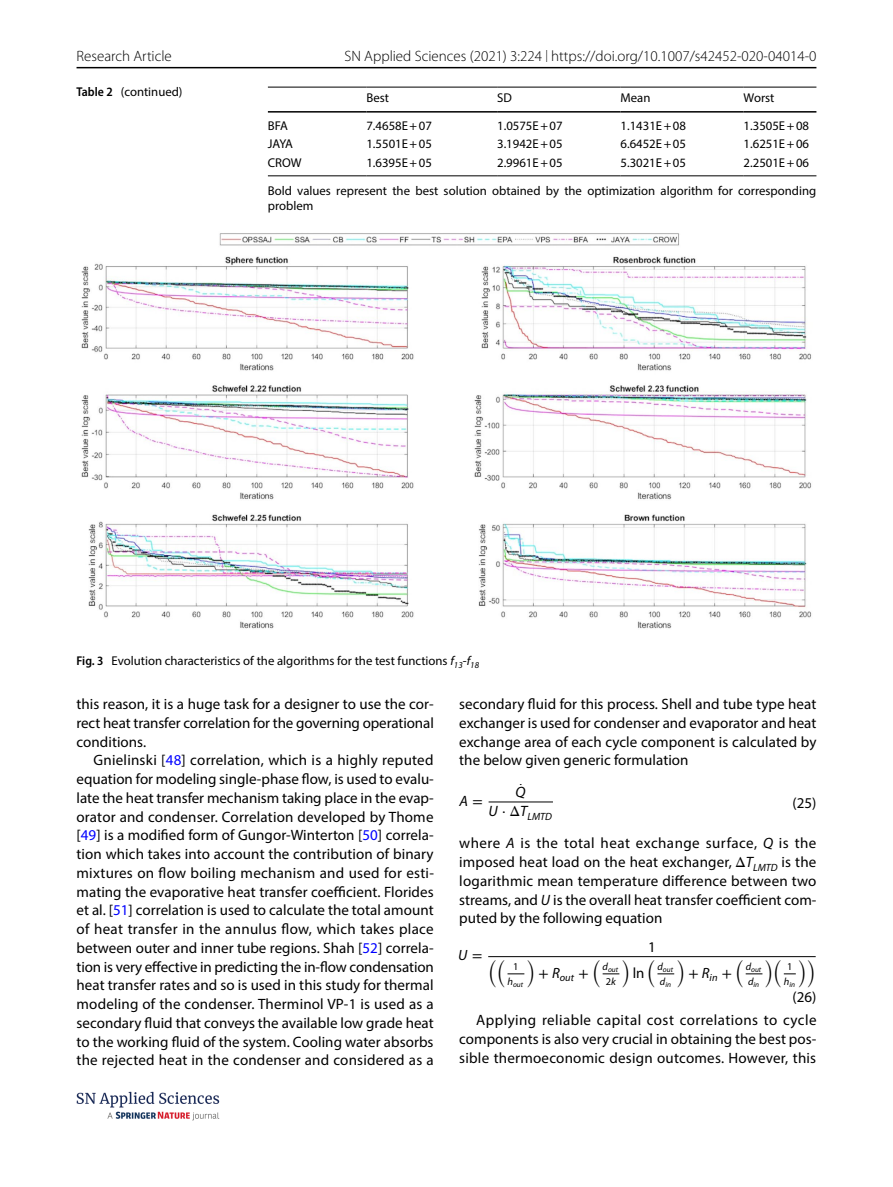
<style>
.page{position:relative;width:893px;height:1187px;background:#fff}
.page>*{position:absolute;margin:0;border:0;box-sizing:border-box;transform-origin:0 0}
.t1{font:15px/18.8px "Myriad Pro";letter-spacing:.005em;color:#000;text-align:justify}
.t2{font:300 15px "Myriad Pro";color:#000}
.t3{font:15px "Myriad Pro It 86";color:#000}
.t4{font:14.85px "STIX Math Extensions Regular 28";color:#000}
.t5{font:14.85px "STIX Math Regular 37";color:#000}
.t6{font:14.85px "Myriad Pro Regular 63";color:#000}
.t7{font:12.75px/27.6px "Myriad Pro";color:#000}
.t8{font:10.5px "Myriad Pro It 86";color:#000}
.t9{font:10.35px "Myriad Pro It 87";color:#000}
.t10{font:10.35px "Myriad Pro Regular 63";color:#000}
.t11{font:7.5px/15px "Myriad Pro It 87";color:#000;text-align:center}
.s1{font-size:12px}
.s2{font-weight:600;font-stretch:semi-condensed}
.s3{font-style:italic}
.s4{color:#00f}
.s5{font-family:"STIX Math Regular 39"}
.s6{font-family:"STIX Math Regular 38"}
.s7{font-family:"Myriad Pro It 85"}
.s8{font-family:"Myriad Pro It 87"}
.s9{font-family:"STIX Math Regular 37"}
</style>
<div class="page">
<hr style="left:77px;top:67px;width:739px;height:1px;background:#000">
<img style="left:77px;top:1091px;width:143px;height:29px">
<hr style="left:489px;top:801px;width:64px;height:1px;background:#000">
<hr style="left:488px;top:956px;width:328px;height:1px;background:#000">
<svg style="left:507px;top:973px;width:17px;height:1px"></svg>
<svg style="left:603px;top:973px;width:16px;height:1px"></svg>
<svg style="left:657px;top:973px;width:17px;height:1px"></svg>
<svg style="left:746px;top:973px;width:16px;height:1px"></svg>
<svg style="left:784px;top:973px;width:12px;height:1px"></svg>
<hr style="left:268px;top:87px;width:98px;height:1px;background:#000">
<hr style="left:268px;top:111px;width:98px;height:2px;background:#000">
<hr style="left:366px;top:87px;width:131px;height:1px;background:#000">
<hr style="left:366px;top:111px;width:131px;height:2px;background:#000">
<hr style="left:497px;top:87px;width:124px;height:1px;background:#000">
<hr style="left:497px;top:111px;width:124px;height:2px;background:#000">
<hr style="left:621px;top:87px;width:123px;height:1px;background:#000">
<hr style="left:621px;top:111px;width:123px;height:2px;background:#000">
<hr style="left:744px;top:87px;width:72px;height:1px;background:#000">
<hr style="left:744px;top:111px;width:72px;height:2px;background:#000">
<hr style="left:268px;top:175px;width:98px;height:1px;background:#000">
<hr style="left:366px;top:175px;width:131px;height:1px;background:#000">
<hr style="left:497px;top:175px;width:124px;height:1px;background:#000">
<hr style="left:621px;top:175px;width:123px;height:1px;background:#000">
<hr style="left:744px;top:175px;width:72px;height:1px;background:#000">
<img style="left:81px;top:233px;width:731px;height:396px">
<p class="t2" style="left:77px;top:47px;width:97px">Research Article</p>
<p class="t2" style="left:344px;top:47px;width:473px">SN Applied Sciences (2021) 3:224 <span class="s1">|</span> https://doi.org/10.1007/s42452-020-04014-0</p>
<p class="t7" style="left:77px;top:78px;width:108px"><span class="s2">Table 2</span> (continued)</p>
<p class="t7" style="left:366px;top:84px;width:24px">Best</p>
<p class="t7" style="left:497px;top:84px;width:16px">SD</p>
<p class="t7" style="left:620px;top:84px;width:31px">Mean</p>
<p class="t7" style="left:744px;top:84px;width:32px">Worst</p>
<p class="t7" style="left:268px;top:111px;width:21px">BFA</p>
<p class="t7" style="left:366px;top:111px;width:67px">7.4658E+07</p>
<p class="t7" style="left:497px;top:111px;width:67px">1.0575E+07</p>
<p class="t7" style="left:620px;top:111px;width:67px">1.1431E+08</p>
<p class="t7" style="left:744px;top:111px;width:67px">1.3505E+08</p>
<p class="t7" style="left:268px;top:130px;width:27px">JAYA</p>
<p class="t7" style="left:366px;top:130px;width:67px">1.5501E+05</p>
<p class="t7" style="left:497px;top:130px;width:67px">3.1942E+05</p>
<p class="t7" style="left:620px;top:130px;width:67px">6.6452E+05</p>
<p class="t7" style="left:744px;top:130px;width:67px">1.6251E+06</p>
<p class="t7" style="left:268px;top:149px;width:35px">CROW</p>
<p class="t7" style="left:366px;top:149px;width:67px">1.6395E+05</p>
<p class="t7" style="left:497px;top:149px;width:67px">2.9961E+05</p>
<p class="t7" style="left:620px;top:149px;width:67px">5.3021E+05</p>
<p class="t7" style="left:268px;top:149px;width:550px;text-indent:476px">2.2501E+06<br>Bold values represent the best solution obtained by the optimization algorithm for corresponding</p>
<p class="t7" style="left:268px;top:191px;width:47px">problem</p>
<p class="t7" style="left:77px;top:646px;width:404px"><span class="s2">Fig. 3</span> Evolution characteristics of the algorithms for the test functions <span class="s3">f</span><sub>13</sub>-<span class="s3">f</span><sub>18</sub></p>
<p class="t1" style="left:77px;top:694px;width:359px">this reason, it is a huge task for a designer to use the cor&shy;rect heat transfer correlation for the governing operational conditions.</p>
<p class="t1" style="left:77px;top:750px;width:359px;text-indent:17px">Gnielinski [<span class="s4">48</span>] correlation, which is a highly reputed equation for modeling single-phase flow, is used to evalu&shy;late the heat transfer mechanism taking place in the evap&shy;orator and condenser. Correlation developed by Thome [<span class="s4">49</span>] is a modified form of Gungor-Winterton [<span class="s4">50</span>] correla&shy;tion which takes into account the contribution of binary mixtures on flow boiling mechanism and used for esti&shy;mating the evaporative heat transfer coefficient. Florides et al. [<span class="s4">51</span>] correlation is used to calculate the total amount of heat transfer in the annulus flow, which takes place between outer and inner tube regions. Shah [<span class="s4">52</span>] correla&shy;tion is very effective in predicting the in-flow condensation heat transfer rates and so is used in this study for thermal modeling of the condenser. Therminol VP-1 is used as a secondary fluid that conveys the available low grade heat to the working fluid of the system. Cooling water absorbs the rejected heat in the condenser and considered as a</p>
<p class="t1" style="left:459px;top:694px;width:359px">secondary fluid for this process. Shell and tube type heat exchanger is used for condenser and evaporator and heat exchange area of each cycle component is calculated by the below given generic formulation</p>
<p class="t3" style="left:516px;top:786px;width:12px">Q<sup>̇</sup></p>
<p class="t8" style="left:489px;top:812px;width:65px"><sup>U</sup> <sup>⋅</sup> <sup>Δ</sup><sup>T</sup>LMTD</p>
<p class="t3" style="left:460px;top:794px;width:24px">A <span class="s5">=</span></p>
<p class="t1" style="left:792px;top:793px;width:25px">(25)</p>
<p class="t1" style="left:459px;top:833px;width:359px">where <span class="s3">A</span> is the total heat exchange surface, <span class="s3">Q</span> is the imposed heat load on the heat exchanger, <span class="s6">Δ</span><span class="s7">T</span><sub>LMTD</sub> is the logarithmic mean temperature difference between two streams, and <span class="s3">U</span> is the overall heat transfer coefficient com&shy;puted by the following equation</p>
<p class="t6" style="left:648px;top:940px;width:9px">1</p>
<p class="t4" style="left:458px;top:947px;width:49px"><span class="s8">U</span> <span class="s9">=</span> ((</p>
<p class="t4" style="left:526px;top:947px;width:11px">)</p>
<p class="t9" style="left:538px;top:973px;width:52px"><sup>+</sup> <sup>R</sup>out <sup>+</sup></p>
<p class="t4" style="left:592px;top:947px;width:10px">(</p>
<p class="t11" style="left:603px;top:962px;width:17px"><sup>d</sup>out</p>
<p class="t4" style="left:621px;top:947px;width:11px">)</p>
<p class="t6" style="left:633px;top:966px;width:13px">ln</p>
<p class="t4" style="left:647px;top:947px;width:10px">(</p>
<p class="t11" style="left:657px;top:962px;width:17px"><sup>d</sup>out <sup>d</sup>in</p>
<p class="t4" style="left:676px;top:947px;width:11px">)</p>
<p class="t5" style="left:688px;top:966px;width:45px">+ <span class="s8">R</span><sub>in</sub> +</p>
<p class="t4" style="left:735px;top:947px;width:10px">(</p>
<p class="t11" style="left:746px;top:962px;width:17px"><sup>d</sup>out <sup>d</sup>in</p>
<p class="t4" style="left:764px;top:947px;width:19px">)(</p>
<p class="t10" style="left:787px;top:962px;width:7px">1</p>
<p class="t4" style="left:798px;top:947px;width:20px">))</p>
<p class="t10" style="left:513px;top:962px;width:7px">1</p>
<p class="t11" style="left:507px;top:977px;width:17px"><sup>h</sup>out</p>
<p class="t10" style="left:606px;top:977px;width:12px">2<span class="s8">k</span></p>
<p class="t11" style="left:784px;top:977px;width:13px"><sup>h</sup>in</p>
<p class="t1" style="left:792px;top:987px;width:25px">(26)</p>
<p class="t1" style="left:459px;top:1010px;width:359px;text-indent:17px">Applying reliable capital cost correlations to cycle components is also very crucial in obtaining the best pos&shy;sible thermoeconomic design outcomes. However, this</p>
</div>
